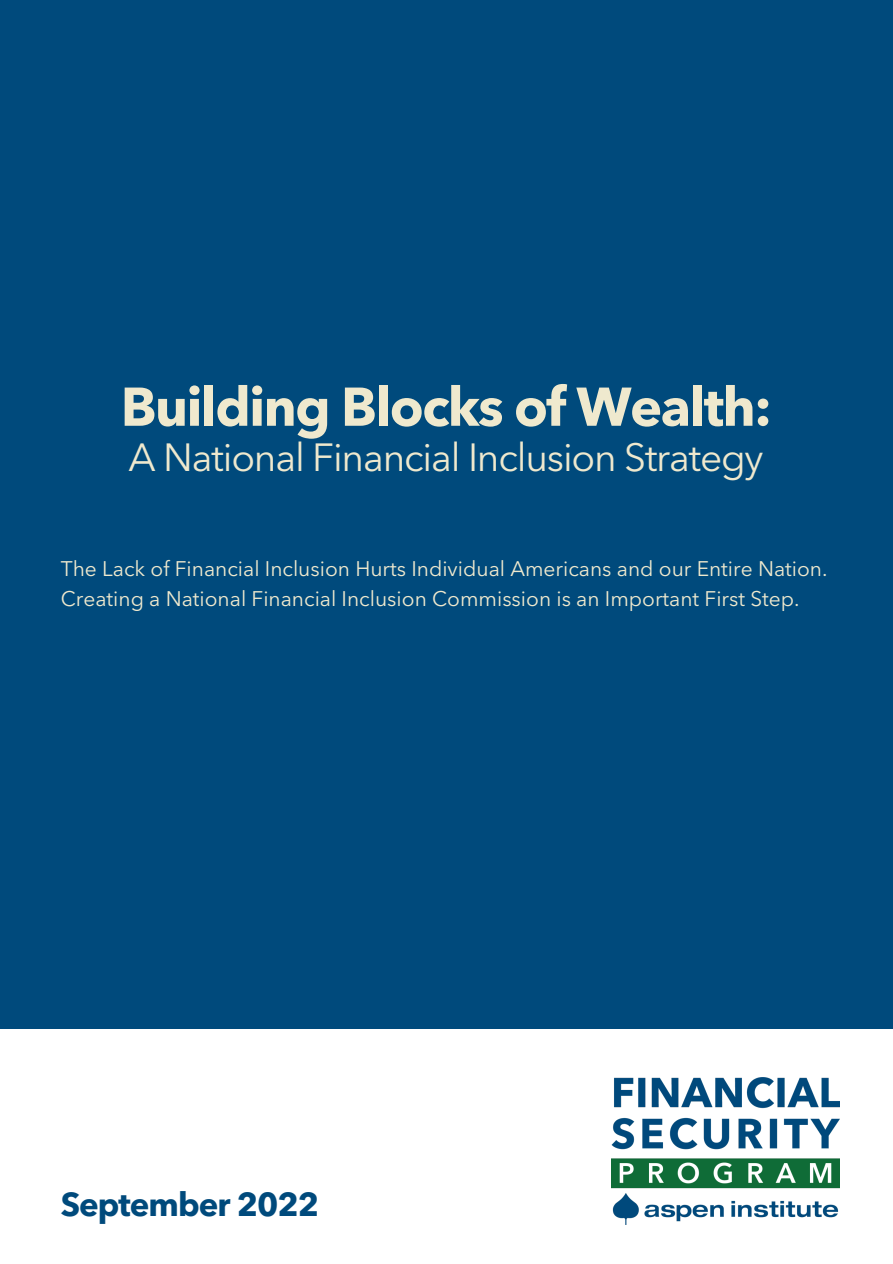
<style>
.page{position:relative;width:893px;height:1264px;background:#fff}
.page>*{position:absolute;margin:0;border:0;box-sizing:border-box;transform-origin:0 0}
.t1{font:700 54px "Avenir Next Cyr";letter-spacing:-.03em;color:#efe9ce}
.t2{font:39px "Avenir Next LT Pro";letter-spacing:-.03em;color:#efe9ce}
.t3{font:700 33px "Avenir Next Cyr";letter-spacing:-.03em;color:#004a7c}
.t4{font:21px/29.2px "Avenir Next LT Pro";color:#efe9ce}
</style>
<div class="page">
<div style="left:0;top:0;width:892px;height:1262px;background:#004a7c"></div>
<div style="left:0;top:1029px;width:892px;height:233px;background:#fff"></div>
<img style="left:611px;top:1077px;width:228px;height:147px">
<h1 class="t1" style="left:121px;top:373px;width:652px">Building Blocks of Wealth:</h1>
<h2 class="t2" style="left:129px;top:441px;width:636px">A National Financial Inclusion Strategy</h2>
<p class="t4" style="left:61px;top:556px;width:768px">The Lack of Financial Inclusion Hurts Individual Americans and our Entire Nation.<br>Creating a National Financial Inclusion Commission is an Important First Step.</p>
<h3 class="t3" style="left:61px;top:1184px;width:260px">September 2022</h3>
</div>
